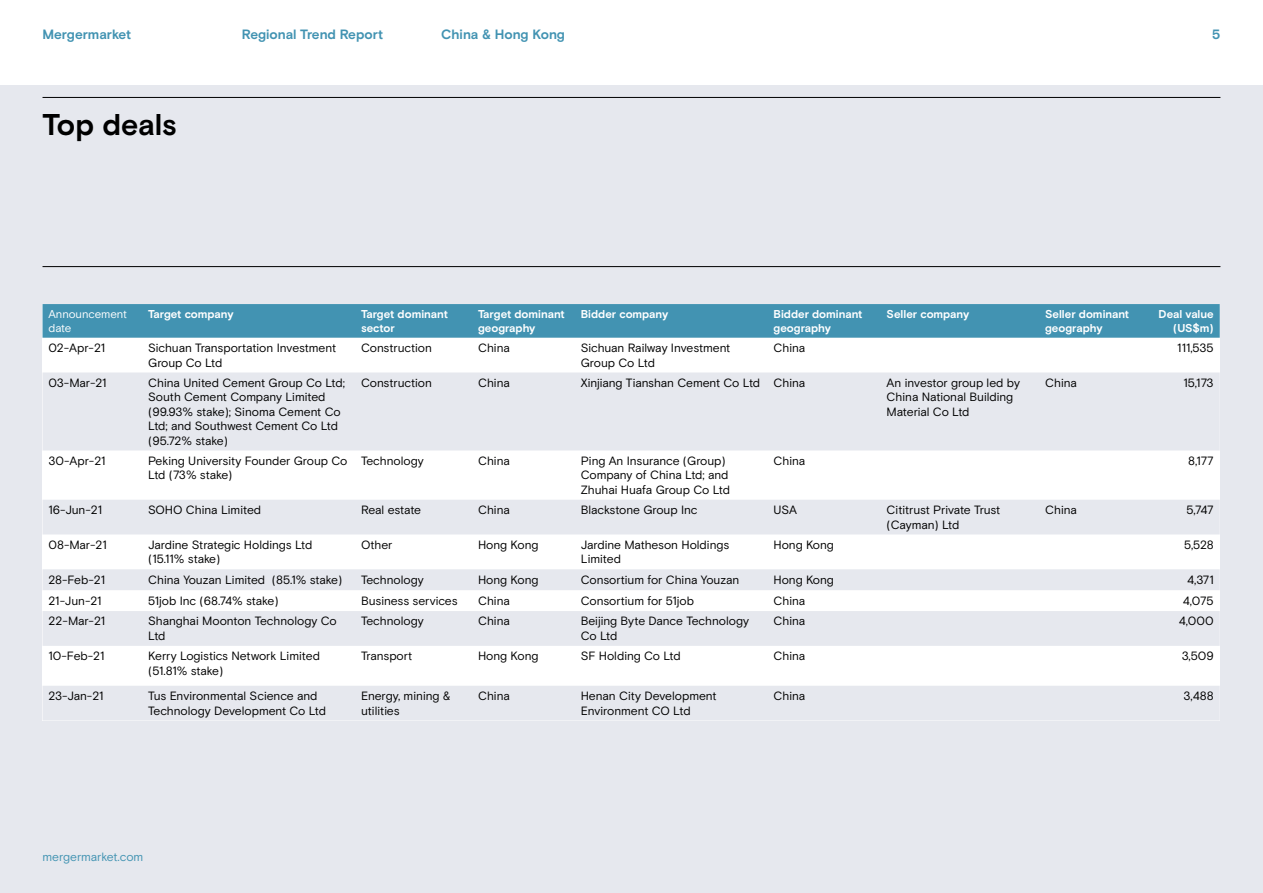
<style>
.page{position:relative;width:1263px;height:893px;background:#fff}
.page>*{position:absolute;margin:0;border:0;box-sizing:border-box;transform-origin:0 0}
.t1{font:700 30px "Basis Grotesque";letter-spacing:-.01em;color:#000}
.t2{font:700 13.5px "Basis Grotesque";color:#4293b2}
.Table_copy{font:12px/14.4px "Basis Grotesque";letter-spacing:-.01em;color:#000}
.t3{font:12px "Basis Grotesque";letter-spacing:-.01em;color:#4293b2}
.Table_header{font:700 11.4px/13.6px "Basis Grotesque";color:#fff}
.Table_header-2{font:11.4px/13.6px "Basis Grotesque";letter-spacing:-.01em;color:#fff}
</style>
<div class="page">
<div style="left:0;top:85px;width:1263px;height:808px;background:#e6e8ee"></div>
<hr style="left:43px;top:266px;width:1177px;height:1px;background:#000">
<hr style="left:43px;top:97px;width:1177px;height:1px;background:#000">
<div style="left:43px;top:304px;width:1177px;height:416px;background:#fff"></div>
<div style="left:43px;top:304px;width:1177px;height:34px;background:#4293b2"></div>
<svg style="left:43px;top:372px;width:1177px;height:348px;fill:#e6e8ee"></svg>
<p class="t2" style="left:43px;top:27px;width:90px">Mergermarket</p>
<p class="t2" style="left:242px;top:27px;width:143px">Regional Trend Report</p>
<p class="t2" style="left:441px;top:27px;width:125px">China &amp; Hong Kong</p>
<p class="t2" style="left:1212px;top:27px;width:10px">5</p>
<h1 class="t1" style="left:43px;top:107px;width:136px">Top deals</h1>
<p class="Table_header-2" style="left:49px;top:307px;width:80px">Announcement date</p>
<p class="Table_header" style="left:148px;top:307px;width:87px">Target company</p>
<p class="Table_header" style="left:361px;top:307px;width:88px">Target dominant sector</p>
<p class="Table_header" style="left:478px;top:307px;width:88px">Target dominant geography</p>
<p class="Table_header" style="left:581px;top:307px;width:89px">Bidder company</p>
<p class="Table_header" style="left:773px;top:307px;width:90px">Bidder dominant geography</p>
<p class="Table_header" style="left:887px;top:307px;width:84px">Seller company</p>
<p class="Table_header" style="left:1045px;top:307px;width:86px">Seller dominant geography</p>
<p class="Table_header" style="left:1158px;top:307px;width:57px;text-align:right">Deal value (US$m)</p>
<p class="Table_copy" style="left:49px;top:341px;width:58px">02-Apr-21</p>
<p class="Table_copy" style="left:148px;top:341px;width:189px">Sichuan Transportation Investment<br>Group Co Ltd</p>
<p class="Table_copy" style="left:361px;top:341px;width:72px">Construction</p>
<p class="Table_copy" style="left:478px;top:341px;width:33px">China</p>
<p class="Table_copy" style="left:581px;top:341px;width:151px">Sichuan Railway Investment<br>Group Co Ltd</p>
<p class="Table_copy" style="left:773px;top:341px;width:33px">China</p>
<p class="Table_copy" style="left:1177px;top:341px;width:38px">111,535</p>
<p class="Table_copy" style="left:49px;top:375px;width:60px">03-Mar-21</p>
<p class="Table_copy" style="left:148px;top:375px;width:198px">China United Cement Group Co Ltd;<br>South Cement Company Limited (99.93% stake); Sinoma Cement Co<br>Ltd; and Southwest Cement Co Ltd (95.72% stake)</p>
<p class="Table_copy" style="left:361px;top:375px;width:72px">Construction</p>
<p class="Table_copy" style="left:478px;top:375px;width:33px">China</p>
<p class="Table_copy" style="left:581px;top:375px;width:181px">Xinjiang Tianshan Cement Co Ltd</p>
<p class="Table_copy" style="left:773px;top:375px;width:33px">China</p>
<p class="Table_copy" style="left:887px;top:375px;width:135px">An investor group led by<br>China National Building<br>Material Co Ltd</p>
<p class="Table_copy" style="left:1045px;top:375px;width:33px">China</p>
<p class="Table_copy" style="left:1183px;top:375px;width:32px">15,173</p>
<p class="Table_copy" style="left:49px;top:453px;width:59px">30-Apr-21</p>
<p class="Table_copy" style="left:148px;top:453px;width:201px">Peking University Founder Group Co<br>Ltd (73% stake)</p>
<p class="Table_copy" style="left:361px;top:453px;width:64px">Technology</p>
<p class="Table_copy" style="left:478px;top:453px;width:33px">China</p>
<p class="Table_copy" style="left:581px;top:453px;width:151px">Ping An Insurance (Group)<br>Company of China Ltd; and<br>Zhuhai Huafa Group Co Ltd</p>
<p class="Table_copy" style="left:773px;top:453px;width:33px">China</p>
<p class="Table_copy" style="left:1188px;top:453px;width:27px">8,177</p>
<p class="Table_copy" style="left:49px;top:503px;width:55px">16-Jun-21</p>
<p class="Table_copy" style="left:148px;top:503px;width:115px">SOHO China Limited</p>
<p class="Table_copy" style="left:361px;top:503px;width:62px">Real estate</p>
<p class="Table_copy" style="left:478px;top:503px;width:33px">China</p>
<p class="Table_copy" style="left:581px;top:503px;width:118px">Blackstone Group Inc</p>
<p class="Table_copy" style="left:773px;top:503px;width:25px">USA</p>
<p class="Table_copy" style="left:887px;top:503px;width:115px">Cititrust Private Trust (Cayman) Ltd</p>
<p class="Table_copy" style="left:1045px;top:503px;width:33px">China</p>
<p class="Table_copy" style="left:1186px;top:503px;width:29px">5,747</p>
<p class="Table_copy" style="left:49px;top:537px;width:60px">08-Mar-21</p>
<p class="Table_copy" style="left:148px;top:537px;width:166px">Jardine Strategic Holdings Ltd (15.11% stake)</p>
<p class="Table_copy" style="left:361px;top:537px;width:33px">Other</p>
<p class="Table_copy" style="left:478px;top:537px;width:62px">Hong Kong</p>
<p class="Table_copy" style="left:581px;top:537px;width:150px">Jardine Matheson Holdings<br>Limited</p>
<p class="Table_copy" style="left:773px;top:537px;width:62px">Hong Kong</p>
<p class="Table_copy" style="left:1184px;top:537px;width:31px">5,528</p>
<p class="Table_copy" style="left:49px;top:572px;width:58px">28-Feb-21</p>
<p class="Table_copy" style="left:148px;top:572px;width:196px">China Youzan Limited (85.1% stake)</p>
<p class="Table_copy" style="left:361px;top:572px;width:64px">Technology</p>
<p class="Table_copy" style="left:478px;top:572px;width:62px">Hong Kong</p>
<p class="Table_copy" style="left:581px;top:572px;width:160px">Consortium for China Youzan</p>
<p class="Table_copy" style="left:773px;top:572px;width:62px">Hong Kong</p>
<p class="Table_copy" style="left:1187px;top:572px;width:28px">4,371</p>
<p class="Table_copy" style="left:49px;top:593px;width:55px">21-Jun-21</p>
<p class="Table_copy" style="left:148px;top:593px;width:132px">51job Inc (68.74% stake)</p>
<p class="Table_copy" style="left:361px;top:593px;width:98px">Business services</p>
<p class="Table_copy" style="left:478px;top:593px;width:33px">China</p>
<p class="Table_copy" style="left:581px;top:593px;width:115px">Consortium for 51job</p>
<p class="Table_copy" style="left:773px;top:593px;width:33px">China</p>
<p class="Table_copy" style="left:1183px;top:593px;width:32px">4,075</p>
<p class="Table_copy" style="left:49px;top:614px;width:58px">22-Mar-21</p>
<p class="Table_copy" style="left:148px;top:614px;width:190px">Shanghai Moonton Technology Co<br>Ltd</p>
<p class="Table_copy" style="left:361px;top:614px;width:64px">Technology</p>
<p class="Table_copy" style="left:478px;top:614px;width:33px">China</p>
<p class="Table_copy" style="left:581px;top:614px;width:170px">Beijing Byte Dance Technology<br>Co Ltd</p>
<p class="Table_copy" style="left:773px;top:614px;width:33px">China</p>
<p class="Table_copy" style="left:1179px;top:614px;width:36px">4,000</p>
<p class="Table_copy" style="left:49px;top:649px;width:57px">10-Feb-21</p>
<p class="Table_copy" style="left:148px;top:649px;width:173px">Kerry Logistics Network Limited (51.81% stake)</p>
<p class="Table_copy" style="left:361px;top:649px;width:53px">Transport</p>
<p class="Table_copy" style="left:478px;top:649px;width:62px">Hong Kong</p>
<p class="Table_copy" style="left:581px;top:649px;width:101px">SF Holding Co Ltd</p>
<p class="Table_copy" style="left:773px;top:649px;width:33px">China</p>
<p class="Table_copy" style="left:1182px;top:649px;width:33px">3,509</p>
<p class="Table_copy" style="left:49px;top:689px;width:57px">23-Jan-21</p>
<p class="Table_copy" style="left:148px;top:689px;width:179px">Tus Environmental Science and<br>Technology Development Co Ltd</p>
<p class="Table_copy" style="left:361px;top:689px;width:91px">Energy, mining &amp; utilities</p>
<p class="Table_copy" style="left:478px;top:689px;width:33px">China</p>
<p class="Table_copy" style="left:581px;top:689px;width:137px">Henan City Development<br>Environment CO Ltd</p>
<p class="Table_copy" style="left:773px;top:689px;width:33px">China</p>
<p class="Table_copy" style="left:1183px;top:689px;width:32px">3,488</p>
<p class="t3" style="left:43px;top:849px;width:102px">mergermarket.com</p>
</div>
